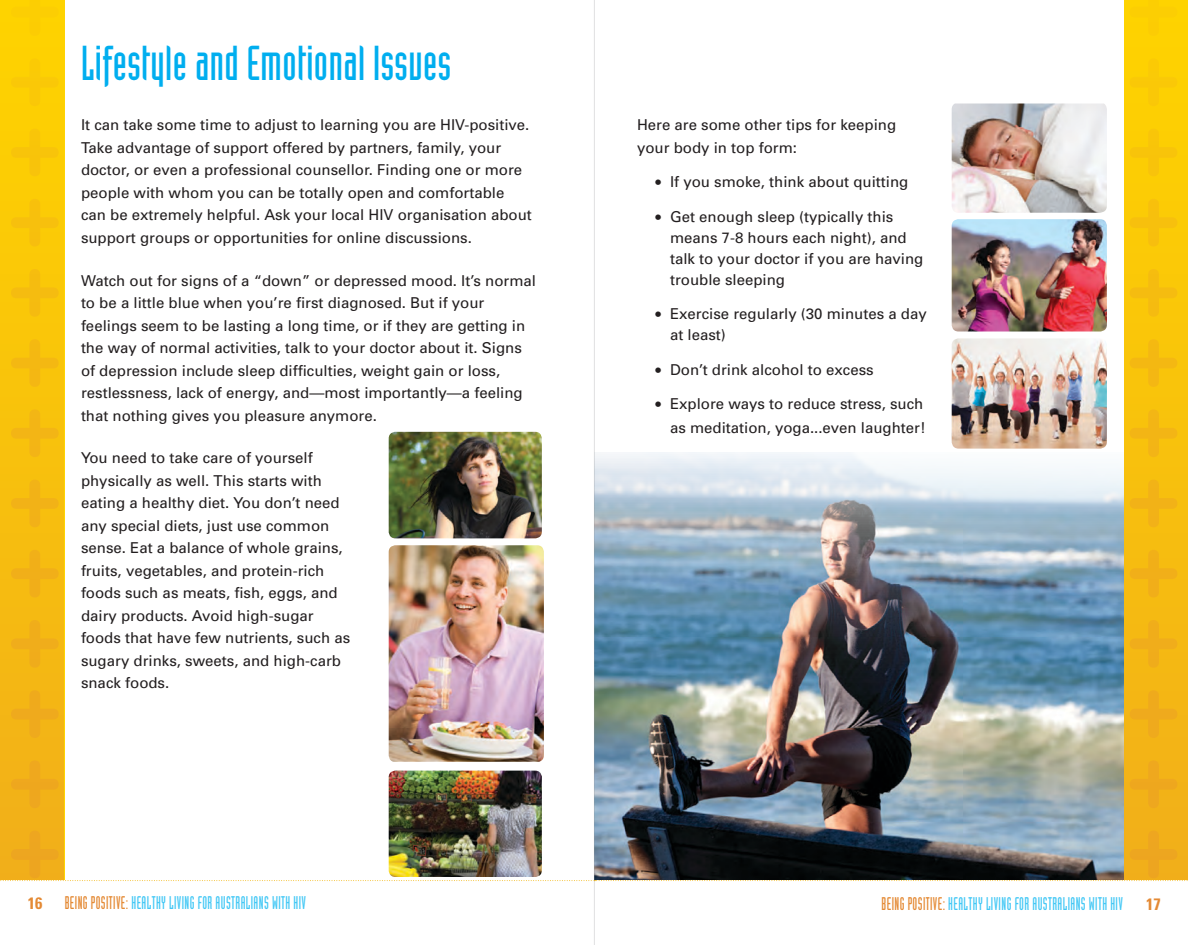
<style>
.page{position:relative;width:1188px;height:945px;background:#fff}
.page>*{position:absolute;margin:0;border:0;box-sizing:border-box;transform-origin:0 0}
.t1{font:48px "Industria Solid";letter-spacing:.01em;color:#00aeef}
.t2{font:18px "Industria Solid";letter-spacing:.025em;color:#44c8f5;scale:.9 1}
.t3{font:700 condensed 16.5px "Univers";color:#e48a35}
.t4{font:15px/22.5px "Univers";color:#231f20}
.s1{font-family:"Verdana"}
.s2{font-family:"Univers";font-weight:700;font-stretch:condensed;font-size:16.5px;color:#e48a35}
.s3{color:#e48a35}
</style>
<div class="page">
<div style="left:0;top:0;width:64px;height:880px;background:linear-gradient(to bottom,#ffd400,#f1af1a)"></div>
<img style="left:595px;top:453px;width:529px;height:378px">
<img style="left:389px;top:771px;width:153px;height:60px">
<img style="left:389px;top:432px;width:153px;height:106px">
<img style="left:952px;top:104px;width:155px;height:109px">
<img style="left:952px;top:219px;width:155px;height:113px">
<img style="left:389px;top:545px;width:155px;height:217px">
<img style="left:952px;top:338px;width:155px;height:111px">
<div style="left:11px;top:0;width:48px;height:36px;background:#fed201"></div>
<div style="left:11px;top:58px;width:48px;height:48px;background:#fdd002"></div>
<svg style="left:11px;top:129px;width:48px;height:47px"></svg>
<svg style="left:11px;top:199px;width:48px;height:48px"></svg>
<svg style="left:11px;top:269px;width:48px;height:48px"></svg>
<svg style="left:11px;top:339px;width:48px;height:48px"></svg>
<svg style="left:11px;top:409px;width:48px;height:48px"></svg>
<svg style="left:11px;top:480px;width:48px;height:47px"></svg>
<svg style="left:11px;top:550px;width:48px;height:48px"></svg>
<svg style="left:11px;top:620px;width:48px;height:48px"></svg>
<svg style="left:11px;top:690px;width:48px;height:48px"></svg>
<svg style="left:11px;top:760px;width:48px;height:48px"></svg>
<hr style="left:594px;top:0;width:1px;height:945px;background:#949698">
<div style="left:1124px;top:0;width:64px;height:880px;background:linear-gradient(to bottom,#ffd400,#f1af1a)"></div>
<div style="left:1130px;top:0;width:47px;height:36px;background:#fed201"></div>
<div style="left:1130px;top:58px;width:47px;height:48px;background:#fdd002"></div>
<svg style="left:1130px;top:129px;width:47px;height:47px"></svg>
<svg style="left:1130px;top:199px;width:47px;height:48px"></svg>
<svg style="left:1130px;top:269px;width:47px;height:48px"></svg>
<svg style="left:1130px;top:339px;width:47px;height:48px"></svg>
<svg style="left:1130px;top:409px;width:47px;height:48px"></svg>
<svg style="left:1130px;top:480px;width:47px;height:47px"></svg>
<svg style="left:1130px;top:550px;width:47px;height:48px"></svg>
<svg style="left:1130px;top:620px;width:47px;height:48px"></svg>
<svg style="left:1130px;top:690px;width:47px;height:48px"></svg>
<svg style="left:1130px;top:760px;width:47px;height:48px"></svg>
<img style="left:0;top:831px;width:1188px;height:50px">
<h1 class="t1" style="left:81px;top:37px;width:372px">LIFESTYLE AND EMOTIONAL ISSUES</h1>
<p class="t4" style="left:81px;top:114px;width:452px">It can take some time to adjust to learning you are HIV-positive.<br>Take advantage of support offered by partners, family, your doctor, or even a professional counsellor. Finding one or more people with whom you can be totally open and comfortable can be extremely helpful. Ask your local HIV organisation about support groups or opportunities for online discussions.</p>
<p class="t4" style="left:81px;top:269px;width:457px">Watch out for signs of a “down” or depressed mood. It’s normal to be a little blue when you’re first diagnosed. But if your feelings seem to be lasting a long time, or if they are getting in the way of normal activities, talk to your doctor about it. Signs of depression include sleep difficulties, weight gain or loss, restlessness, lack of energy, and—most importantly—a feeling that nothing gives you pleasure anymore.</p>
<p class="t4" style="left:81px;top:447px;width:271px">You need to take care of yourself physically as well. This starts with eating a healthy diet. You don’t need any special diets, just use common sense. Eat a balance of whole grains, fruits, vegetables, and protein-rich foods such as meats, fish, eggs, and dairy products. Avoid high-sugar foods that have few nutrients, such as sugary drinks, sweets, and high-carb snack foods.</p>
<p class="t4" style="left:637px;top:113px;width:261px">Here are some other tips for keeping your body in top form:</p>
<p class="t4" style="left:654px;top:170px;width:256px"><span class="s1">•</span> If you smoke, think about quitting</p>
<p class="t4" style="left:670px;top:206px;width:255px;line-height:21px;text-indent:-16px"><span class="s1">•</span> Get enough sleep (typically this means 7-8 hours each night), and talk to your doctor if you are having trouble sleeping</p>
<p class="t4" style="left:670px;top:303px;width:258px;line-height:21px;text-indent:-16px"><span class="s1">•</span> Exercise regularly (30 minutes a day at least)</p>
<p class="t4" style="left:654px;top:358px;width:221px"><span class="s1">•</span> Don’t drink alcohol to excess</p>
<p class="t4" style="left:654px;top:392px;width:273px;line-height:23.2px;text-align:right"><span class="s1">•</span> Explore ways to reduce stress, such as meditation, yoga...even laughter!</p>
<p class="t2" style="left:28px;top:893px;width:303px"><span class="s2">16</span> <span class="s3">BEING POSITIVE:</span> HEALTHY LIVING FOR AUSTRALIANS WITH HIV</p>
<p class="t2" style="left:882px;top:893px;width:262px"><span class="s3">BEING POSITIVE:</span> HEALTHY LIVING FOR AUSTRALIANS WITH HIV</p>
<p class="t3" style="left:1146px;top:894px;width:16px">17</p>
</div>
